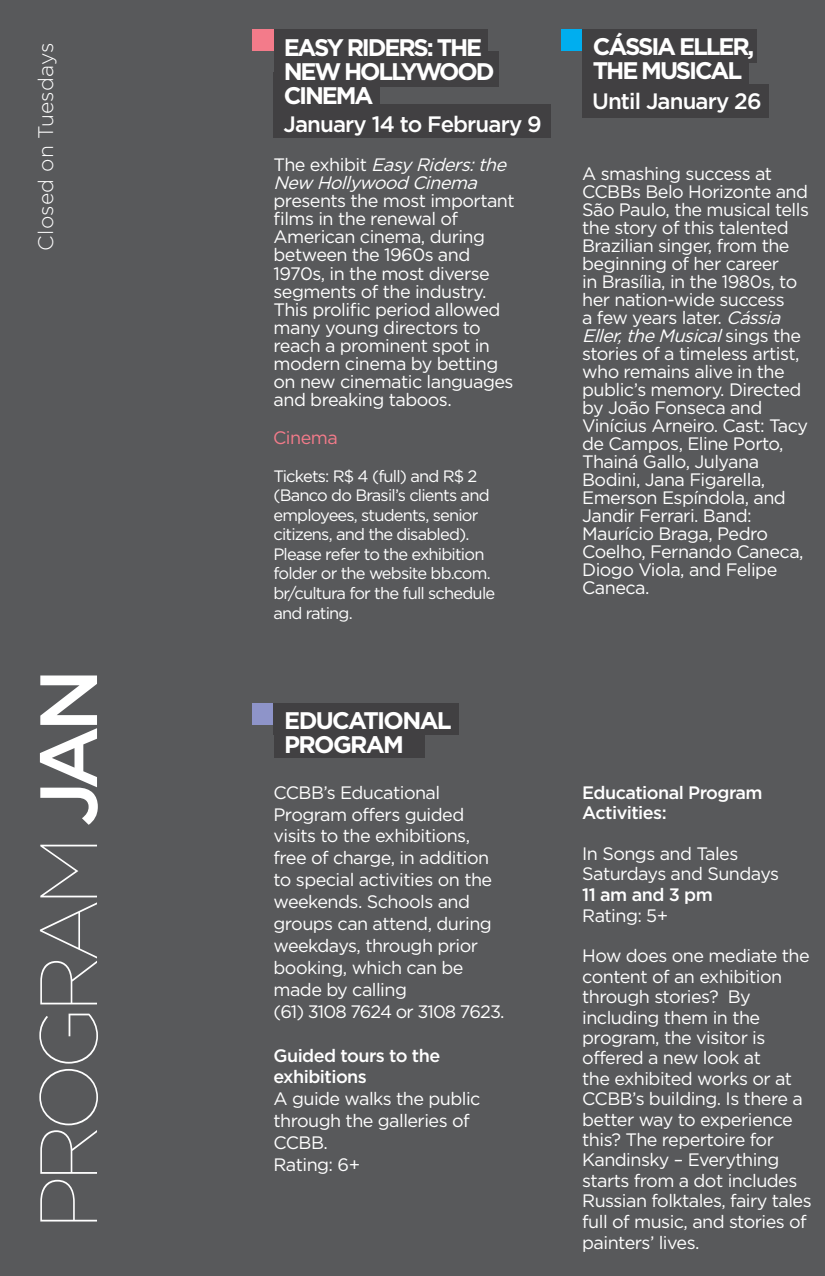
<style>
.page{position:relative;width:825px;height:1276px;background:#58595b}
.page>*{position:absolute;margin:0;border:0;box-sizing:border-box;transform-origin:0 0}
.t1{font:100 81px "Gotham";letter-spacing:-.08em;color:#fff}
.t2{font:700 24px/23.7px "Gotham";letter-spacing:-.09em;color:#fff}
.t3{font:700 24px/23.7px "Gotham";letter-spacing:-.07em;color:#fff}
.t4{font:500 22.2px "Gotham";letter-spacing:-.04em;color:#fff}
.t5{font:300 21px "Gotham";letter-spacing:.01em;color:#fff}
.t6{font:18px/18px "Gotham";letter-spacing:-.03em;color:#fff}
.t7{font:500 18px/21.9px "Gotham";letter-spacing:-.03em;color:#fff}
.t8{font:italic 18px/18px "Gotham";color:#fff}
.t9{font:18px "Gotham";letter-spacing:-.03em;color:#f37b8a}
.t10{font:16.5px/19.5px "Gotham";letter-spacing:-.05em;color:#fff}
.s1{font-weight:500}
.s2{font-style:normal}
.s3{font-style:italic}
</style>
<div class="page">
<svg style="left:252px;top:30px;width:22px;height:21px"></svg>
<svg style="left:561px;top:30px;width:21px;height:21px"></svg>
<div style="left:274px;top:30px;width:213px;height:35px;background:#414042"></div>
<div style="left:274px;top:51px;width:224px;height:35px;background:#414042"></div>
<div style="left:274px;top:73px;width:106px;height:35px;background:#414042"></div>
<div style="left:582px;top:30px;width:175px;height:33px;background:#414042"></div>
<div style="left:582px;top:56px;width:167px;height:34px;background:#414042"></div>
<div style="left:273px;top:105px;width:278px;height:33px;background:#414042"></div>
<div style="left:582px;top:85px;width:187px;height:33px;background:#414042"></div>
<svg style="left:252px;top:703px;width:22px;height:21px"></svg>
<div style="left:274px;top:703px;width:185px;height:31px;background:#414042"></div>
<div style="left:274px;top:726px;width:150px;height:31px;background:#414042"></div>
<p class="t5" style="left:34px;top:251px;width:210px;rotate:-90deg">Closed on Tuesdays</p>
<h1 class="t1" style="left:25px;top:1229px;width:563px;rotate:-90deg">PROGRAM <span class="s1">JAN</span></h1>
<h2 class="t2" style="left:284px;top:36px;width:212px">EASY RIDERS: THE<br>NEW HOLLYWOOD<br>CINEMA</h2>
<h2 class="t2" style="left:593px;top:35px;width:163px">CÁSSIA ELLER,<br>THE MUSICAL</h2>
<p class="t4" style="left:592px;top:89px;width:171px">Until January 26</p>
<p class="t4" style="left:283px;top:111px;width:260px">January 14 to February 9</p>
<p class="t8" style="left:274px;top:156px;width:239px"><span class="s2">T h e e x h i b i t</span> EasyRiders:the<br>New Hollywood Cinema</p>
<p class="t6" style="left:274px;top:192px;width:243px">presents the most important films in the renewal of<br>American cinema, during between the 1960s and<br>1970s, in the most diverse segments of the industry.<br>This prolific period allowed many young directors to reach a prominent spot in modern cinema by betting on new cinematic languages and breaking taboos.</p>
<p class="t9" style="left:273px;top:428px;width:66px">Cinema</p>
<p class="t10" style="left:273px;top:466px;width:223px">Tickets: R$ 4 (full) and R$ 2 (Banco do Brasil’s clients and employees, students, senior citizens, and the disabled).<br>Please refer to the exhibition folder or the website bb.com. br/cultura for the full schedule and rating.</p>
<h2 class="t3" style="left:284px;top:708px;width:169px">EDUCATIONAL<br>PROGRAM</h2>
<p class="t6" style="left:273px;top:781px;width:233px;line-height:21.9px">CCBB’s Educational<br>Program offers guided visits to the exhibitions, free of charge, in addition to special activities on the weekends. Schools and groups can attend, during weekdays, through prior booking, which can be made by calling<br>(61) 3108 7624 or 3108 7623.</p>
<p class="t7" style="left:273px;top:1043px;width:168px">Guided tours to the exhibitions</p>
<p class="t6" style="left:273px;top:1087px;width:209px;line-height:21.9px">A guide walks the public through the galleries of<br>CCBB.<br>Rating: 6+</p>
<p class="t6" style="left:582px;top:164px;width:228px">A smashing success at<br>CCBBs Belo Horizonte and<br>São Paulo, the musical tells the story of this talented<br>Brazilian singer, from the beginning of her career<br>in Brasília, in the 1980s, to her nation-wide success<br>a few years later. <span class="s3">Cássia<br>Eller,theMusical</span>s i n g s t h e stories of a timeless artist, who remains alive in the public’s memory. Directed by João Fonseca and<br>Vinícius Arneiro. Cast: Tacy de Campos, Eline Porto,<br>Thainá Gallo, Julyana<br>Bodini, Jana Figarella,<br>Emerson Espíndola, and<br>Jandir Ferrari. Band:<br>Maurício Braga, Pedro<br>Coelho, Fernando Caneca,<br>Diogo Viola, and Felipe<br>Caneca.</p>
<p class="t7" style="left:582px;top:781px;width:182px;line-height:20.4px">Educational Program<br>Activities:</p>
<p class="t6" style="left:582px;top:843px;width:198px;line-height:20.4px">In Songs and Tales<br>Saturdays and Sundays</p>
<p class="t7" style="left:582px;top:883px;width:132px">11 am and 3 pm</p>
<p class="t6" style="left:582px;top:906px;width:88px">Rating: 5+</p>
<p class="t6" style="left:582px;top:945px;width:231px;line-height:20.4px">How does one mediate the content of an exhibition through stories? By including them in the program, the visitor is offered a new look at<br>the exhibited works or at<br>CCBB’s building. Is there a better way to experience this? The repertoire for<br>Kandinsky – Everything starts from a dot includes<br>Russian folktales, fairy tales full of music, and stories of painters’ lives.</p>
</div>
